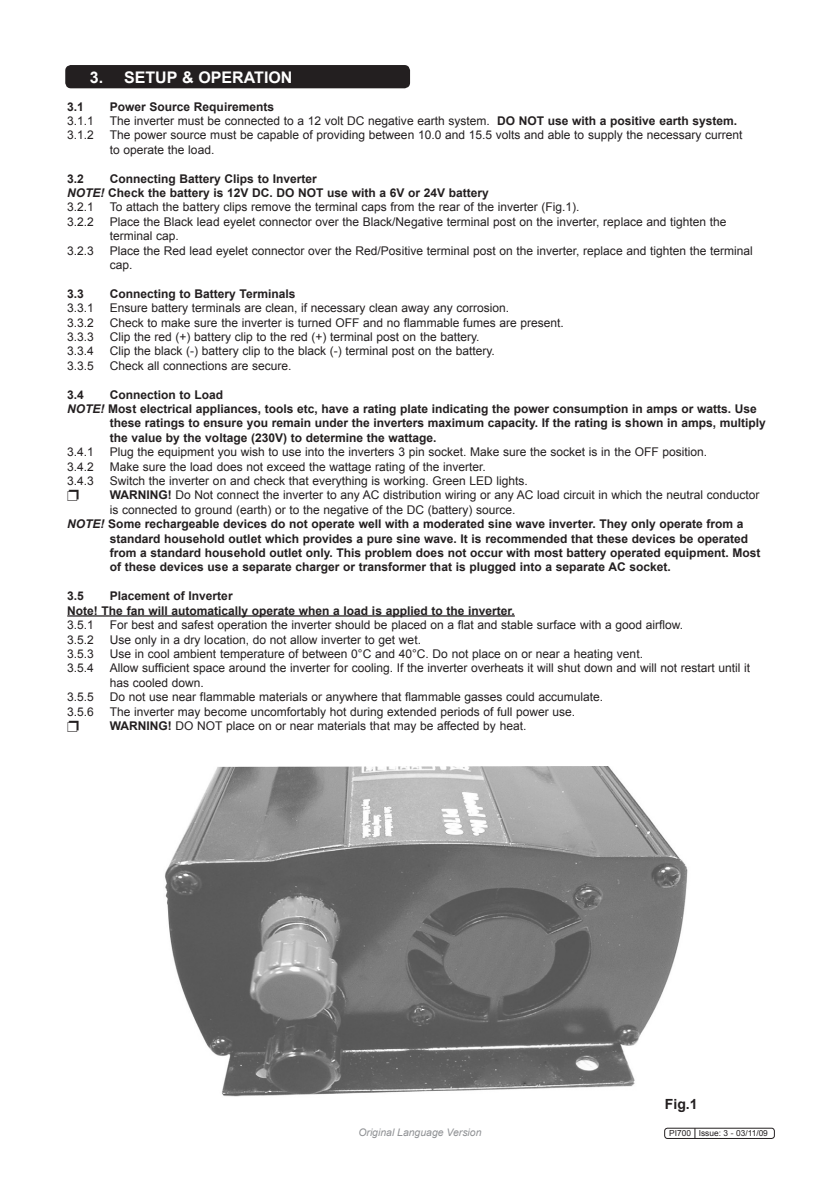
<style>
.page{position:relative;width:840px;height:1191px;background:#fff}
.page>*{position:absolute;margin:0;border:0;box-sizing:border-box;transform-origin:0 0}
.Chapter_Header{font:700 16px "Arial";color:#fff}
.t1{font:700 14px "Arial";color:#231f20}
.t2{font:12px/14.4px "Arial";color:#231f20}
.t3{font:700 12px/14.4px "Arial";color:#231f20}
.t4{font:italic 10.4px "Arial";color:#8f9194}
.t5{font:8.4px "Arial";color:#231f20}
.s1{font-weight:700}
.s2{font-style:italic}
</style>
<div class="page">
<img style="left:165px;top:767px;width:523px;height:330px">
<div style="left:65px;top:65px;width:345px;height:23px;background:#231f20;border-radius:6px"></div>
<hr style="left:67px;top:615px;width:447px;height:1px;background:#231f20">
<div style="left:664px;top:1127px;width:110px;height:11px;border:1px solid #231f20;border-radius:3px"></div>
<p class="Chapter_Header" style="left:90px;top:67px;width:56px">3. Setup</p>
<p class="Chapter_Header" style="left:182px;top:67px;width:28px">&amp; operation</p>
<p class="t3" style="left:67px;top:99px;width:18px">3.1</p>
<p class="t3" style="left:110px;top:99px;width:166px">Power Source Requirements</p>
<p class="t2" style="left:67px;top:114px;width:28px">3.1.1</p>
<p class="t2" style="left:110px;top:114px;width:628px">The inverter must be connected to a 12 volt DC negative earth system. <span class="s1">DO NOT use with a positive earth system.</span></p>
<p class="t2" style="left:67px;top:128px;width:28px">3.1.2</p>
<p class="t2" style="left:110px;top:128px;width:634px">The power source must be capable of providing between 10.0 and 15.5 volts and able to supply the necessary current to operate the load.</p>
<p class="t3" style="left:67px;top:171px;width:18px">3.2</p>
<p class="t3" style="left:110px;top:171px;width:208px">Connecting Battery Clips to Inverter</p>
<p class="t3" style="left:67px;top:186px;width:423px"><span class="s2">NOTE!</span> Check the battery is 12V DC. DO NOT use with a 6V or 24V battery</p>
<p class="t2" style="left:67px;top:200px;width:28px">3.2.1</p>
<p class="t2" style="left:110px;top:200px;width:471px">To attach the battery clips remove the terminal caps from the rear of the inverter (Fig.1).</p>
<p class="t2" style="left:67px;top:214px;width:28px">3.2.2</p>
<p class="t2" style="left:110px;top:214px;width:618px">Place the Black lead eyelet connector over the Black/Negative terminal post on the inverter, replace and tighten the terminal cap.</p>
<p class="t2" style="left:67px;top:243px;width:28px">3.2.3</p>
<p class="t2" style="left:110px;top:243px;width:644px">Place the Red lead eyelet connector over the Red/Positive terminal post on the inverter, replace and tighten the terminal cap.</p>
<p class="t3" style="left:67px;top:287px;width:18px">3.3</p>
<p class="t3" style="left:110px;top:287px;width:187px">Connecting to Battery Terminals</p>
<p class="t2" style="left:67px;top:301px;width:28px">3.3.1</p>
<p class="t2" style="left:110px;top:301px;width:400px">Ensure battery terminals are clean, if necessary clean away any corrosion.</p>
<p class="t2" style="left:67px;top:315px;width:28px">3.3.2</p>
<p class="t2" style="left:110px;top:315px;width:455px">Check to make sure the inverter is turned OFF and no flammable fumes are present.</p>
<p class="t2" style="left:67px;top:330px;width:28px">3.3.3</p>
<p class="t2" style="left:110px;top:330px;width:371px">Clip the red (+) battery clip to the red (+) terminal post on the battery.</p>
<p class="t2" style="left:67px;top:344px;width:28px">3.3.4</p>
<p class="t2" style="left:110px;top:344px;width:386px">Clip the black (-) battery clip to the black (-) terminal post on the battery.</p>
<p class="t2" style="left:67px;top:358px;width:28px">3.3.5</p>
<p class="t2" style="left:110px;top:358px;width:183px">Check all connections are secure.</p>
<p class="t3" style="left:67px;top:387px;width:18px">3.4</p>
<p class="t3" style="left:110px;top:387px;width:115px">Connection to Load</p>
<p class="t3" style="left:110px;top:402px;width:657px;text-indent:-43px"><span class="s2">NOTE!</span> Most electrical appliances, tools etc, have a rating plate indicating the power consumption in amps or watts. Use these ratings to ensure you remain under the inverters maximum capacity. If the rating is shown in amps, multiply the value by the voltage (230V) to determine the wattage.</p>
<p class="t2" style="left:67px;top:445px;width:28px">3.4.1</p>
<p class="t2" style="left:110px;top:445px;width:598px">Plug the equipment you wish to use into the inverters 3 pin socket. Make sure the socket is in the OFF position.</p>
<p class="t2" style="left:67px;top:459px;width:28px">3.4.2</p>
<p class="t2" style="left:110px;top:459px;width:377px">Make sure the load does not exceed the wattage rating of the inverter.</p>
<p class="t2" style="left:67px;top:474px;width:28px">3.4.3</p>
<p class="t2" style="left:110px;top:474px;width:419px">Switch the inverter on and check that everything is working. Green LED lights.</p>
<p class="t2" style="left:110px;top:488px;width:650px"><span class="s1">WARNING!</span> Do Not connect the inverter to any AC distribution wiring or any AC load circuit in which the neutral conductor is connected to ground (earth) or to the negative of the DC (battery) source.</p>
<p class="t3" style="left:110px;top:517px;width:651px;text-indent:-43px"><span class="s2">NOTE!</span> Some rechargeable devices do not operate well with a moderated sine wave inverter. They only operate from a standard household outlet which provides a pure sine wave. It is recommended that these devices be operated from a standard household outlet only. This problem does not occur with most battery operated equipment. Most of these devices use a separate charger or transformer that is plugged into a separate AC socket.</p>
<p class="t3" style="left:67px;top:589px;width:18px">3.5</p>
<p class="t3" style="left:110px;top:589px;width:124px">Placement of Inverter</p>
<p class="t3" style="left:67px;top:603px;width:449px">Note! The fan will automatically operate when a load is applied to the inverter.</p>
<p class="t2" style="left:67px;top:618px;width:28px">3.5.1</p>
<p class="t2" style="left:110px;top:618px;width:574px">For best and safest operation the inverter should be placed on a flat and stable surface with a good airflow.</p>
<p class="t2" style="left:67px;top:632px;width:28px">3.5.2</p>
<p class="t2" style="left:110px;top:632px;width:312px">Use only in a dry location, do not allow inverter to get wet.</p>
<p class="t2" style="left:67px;top:646px;width:28px">3.5.3</p>
<p class="t2" style="left:110px;top:646px;width:534px">Use in cool ambient temperature of between 0°C and 40°C. Do not place on or near a heating vent.</p>
<p class="t2" style="left:67px;top:661px;width:28px">3.5.4</p>
<p class="t2" style="left:110px;top:661px;width:641px">Allow sufficient space around the inverter for cooling. If the inverter overheats it will shut down and will not restart until it has cooled down.</p>
<p class="t2" style="left:67px;top:690px;width:28px">3.5.5</p>
<p class="t2" style="left:110px;top:690px;width:494px">Do not use near flammable materials or anywhere that flammable gasses could accumulate.</p>
<p class="t2" style="left:67px;top:704px;width:28px">3.5.6</p>
<p class="t2" style="left:110px;top:704px;width:466px">The inverter may become uncomfortably hot during extended periods of full power use.</p>
<p class="t2" style="left:110px;top:718px;width:418px"><span class="s1">WARNING!</span> DO NOT place on or near materials that may be affected by heat.</p>
<p class="t1" style="left:664px;top:1094px;width:34px">Fig.1</p>
<p class="t4" style="left:358px;top:1125px;width:124px">Original Language Version</p>
<p class="t5" style="left:669px;top:1127px;width:100px">PI700 Issue: 3 - 03/11/09</p>
</div>
